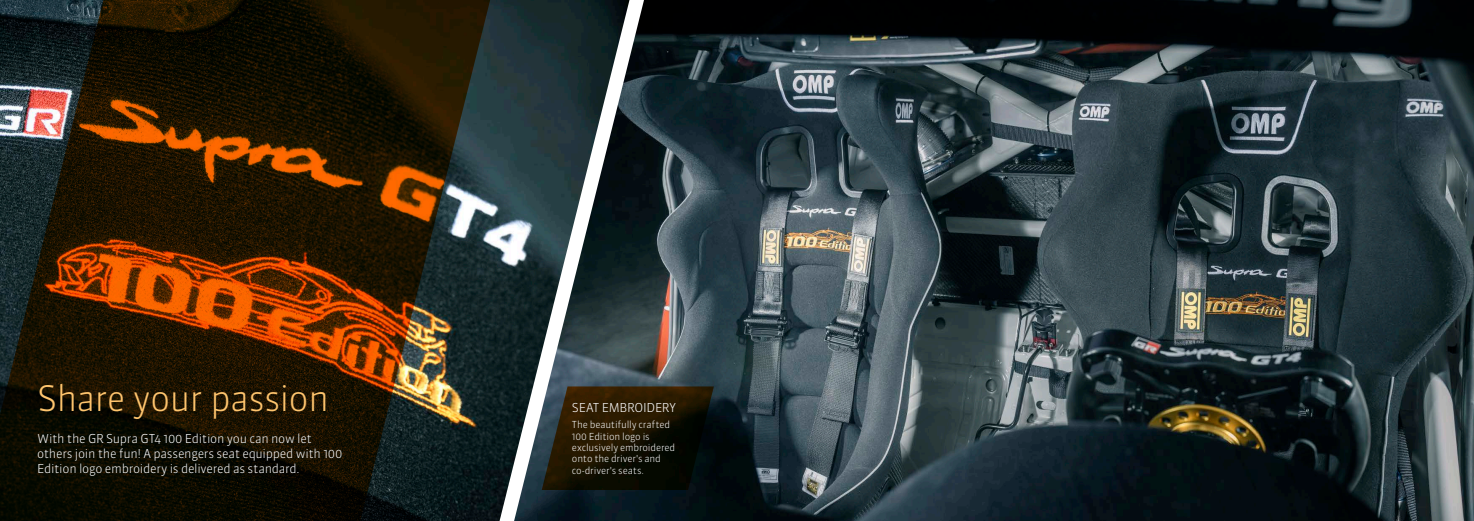
<style>
.page{position:relative;width:1474px;height:521px;background:#fff}
.page>*{position:absolute;margin:0;border:0;box-sizing:border-box;transform-origin:0 0}
.t1{font:300 35px "Sanuk OT";letter-spacing:-.025em;color:#ffc56e}
.t2{font:300 12.25px/14.9px "Sanuk OT";letter-spacing:-.025em;color:#fff}
.t3{font:300 9.62px/11.4px "Sanuk OT";letter-spacing:-.015em;color:#fff}
</style>
<div class="page">
<img style="left:629px;top:0;width:844px;height:521px">
<img style="left:492px;top:0;width:137px;height:521px">
<svg style="left:0;top:0;width:492px;height:521px;background:#33210c"></svg>
<svg style="left:542px;top:386px;width:172px;height:104px;background:#1d1809"></svg>
<h1 class="t1" style="left:37px;top:377px;width:293px">Share your passion</h1>
<p class="t2" style="left:37px;top:431px;width:307px">With the GR Supra GT4 100 Edition you can now let others join the fun! A passengers seat equipped with 100<br>Edition logo embroidery is delivered as standard.</p>
<p class="t2" style="left:572px;top:400px;width:105px">SEAT EMBROIDERY</p>
<p class="t3" style="left:572px;top:419px;width:105px">The beautifully crafted<br>100 Edition logo is exclusively embroidered onto the driver's and co-driver's seats.</p>
</div>
